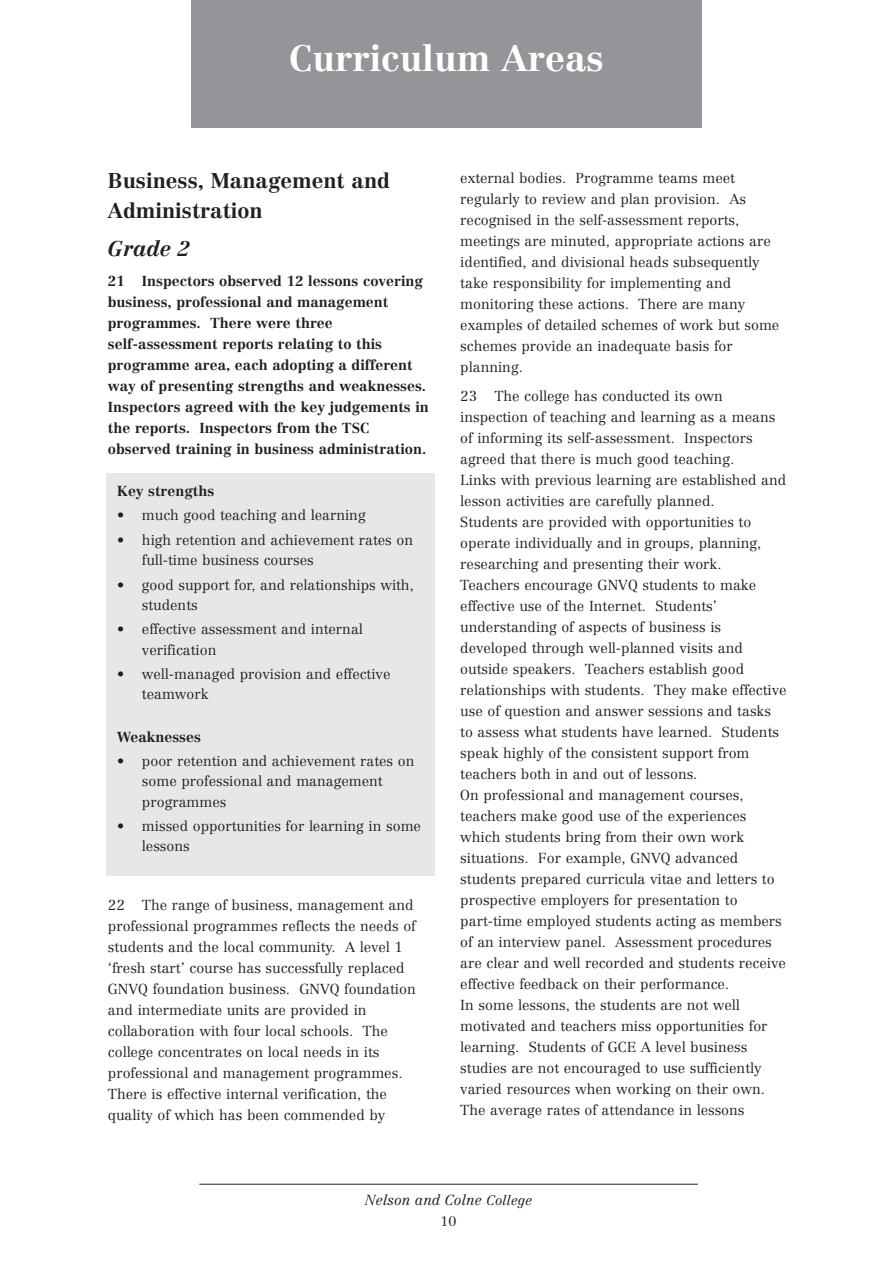
<style>
.page{position:relative;width:893px;height:1263px;background:#fff}
.page>*{position:absolute;margin:0;border:0;box-sizing:border-box;transform-origin:0 0}
.t1{font:700 36px "Centennial";color:#fff}
.t2{font:700 21px/30px "Centennial";color:#231f20}
.t3{font:italic 700 21px "Centennial";color:#231f20}
.t4{font:300 14.25px/21px "Centennial";color:#231f20}
.t5{font:700 14.25px/21px "Centennial";color:#231f20}
.t6{font:italic 300 14.25px "Centennial";color:#231f20}
.t7{font:300 13.5px "Centennial";color:#231f20}
.s1{font-size:13.5px}
</style>
<div class="page">
<div style="left:106px;top:473px;width:328px;height:403px;background:#e6e7e9"></div>
<hr style="left:199px;top:1184px;width:498px;height:1px;background:#231f20">
<div style="left:191px;top:0;width:511px;height:128px;background:#939598"></div>
<h1 class="t1" style="left:289px;top:44px;width:316px">Curriculum Areas</h1>
<h2 class="t2" style="left:108px;top:167px;width:284px">Business, Management and<br>Administration</h2>
<h2 class="t3" style="left:108px;top:240px;width:84px">Grade 2</h2>
<p class="t5" style="left:108px;top:271px;width:322px">21 Inspectors observed 12 lessons covering business, professional and management programmes. There were three self-assessment reports relating to this programme area, each adopting a different way of presenting strengths and weaknesses.<br>Inspectors agreed with the key judgements in the reports. Inspectors from the TSC observed training in business administration.</p>
<p class="t5" style="left:117px;top:481px;width:98px">Key strengths</p>
<p class="t4" style="left:117px;top:506px;width:250px">• much good teaching and learning</p>
<p class="t4" style="left:142px;top:531px;width:272px;line-height:20.2px;text-indent:-25px">• high retention and achievement rates on full-time business courses</p>
<p class="t4" style="left:142px;top:576px;width:273px;line-height:20.2px;text-indent:-25px">• good support for, and relationships with, students</p>
<p class="t4" style="left:142px;top:620px;width:222px;line-height:20.2px;text-indent:-25px">• effective assessment and internal verification</p>
<p class="t4" style="left:142px;top:665px;width:250px;line-height:20.2px;text-indent:-25px">• well-managed provision and effective teamwork</p>
<p class="t5" style="left:117px;top:727px;width:85px">Weaknesses</p>
<p class="t4" style="left:142px;top:752px;width:274px;line-height:20.2px;text-indent:-25px">• poor retention and achievement rates on some professional and management programmes</p>
<p class="t4" style="left:142px;top:817px;width:280px;line-height:20.2px;text-indent:-25px">• missed opportunities for learning in some lessons</p>
<p class="t4" style="left:108px;top:896px;width:309px">22 The range of business, management and professional programmes reflects the needs of students and the local community. A level 1 ‘fresh start’ course has successfully replaced GNVQ foundation business. GNVQ foundation and intermediate units are provided in collaboration with four local schools. The college concentrates on local needs in its professional and management programmes.<br>There is effective internal verification, the quality of which has been commended by</p>
<p class="t4" style="left:460px;top:169px;width:320px">external bodies. Programme teams meet regularly to review and plan provision. As recognised in the self-assessment reports, meetings are minuted, appropriate actions are identified, and divisional heads subsequently take responsibility for implementing and monitoring these actions. There are many examples of detailed schemes of work but some schemes provide an inadequate basis for planning.</p>
<p class="t4" style="left:460px;top:387px;width:328px">23 The college has conducted its own inspection of teaching and learning as a means of informing its self-assessment. Inspectors agreed that there is much good teaching.<br>Links with previous learning are established and lesson activities are carefully planned.<br>Students are provided with opportunities to operate individually and in groups, planning, researching and presenting their work.<br>Teachers encourage GNVQ students to make effective use of the Internet. Students’ understanding of aspects of business is developed through well-planned visits and outside speakers. Teachers establish good relationships with students. They make effective use of question and answer sessions and tasks to assess what students have learned. Students speak highly of the consistent support from teachers both in and out of lessons.<br>On professional and management courses, teachers make good use of the experiences which students bring from their own work situations. For example, GNVQ advanced students prepared curricula vitae and letters to prospective employers for presentation to part-time employed students acting as members of an interview panel. Assessment procedures are clear and well recorded and students receive effective feedback on their performance.<br>In some lessons, the students are not well motivated and teachers miss opportunities for learning. Students of GCE A level business studies are not encouraged to use sufficiently varied resources when working on their own.<br>The average rates of attendance in lessons</p>
<p class="t6" style="left:365px;top:1195px;width:168px">Nelson and Colne <span class="s1">College</span></p>
<p class="t7" style="left:440px;top:1216px;width:17px">10</p>
</div>
